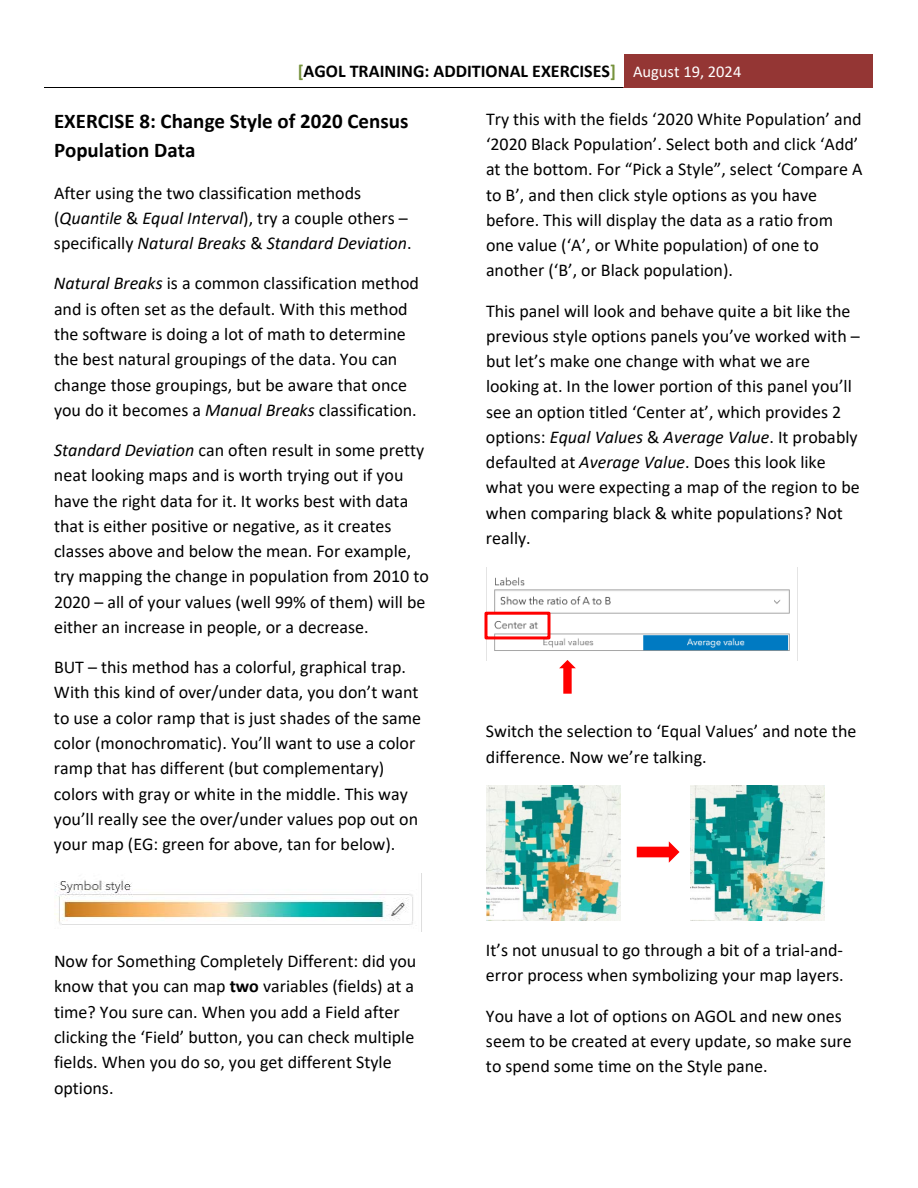
<style>
.page{position:relative;width:918px;height:1188px;background:#fff}
.page>*{position:absolute;margin:0;border:0;box-sizing:border-box;transform-origin:0 0}
.t1{font:700 21px/29.5px "Calibri";color:#000}
.t2{font:18px/25.2px "Calibri";color:#000}
.t3{font:700 18px "Calibri";color:#000}
.s1{color:#76923c}
.s2{font-weight:400;font-size:16.5px;color:#fff}
.s3{font-style:italic}
.s4{font-weight:700}
</style>
<div class="page">
<div style="left:624px;top:54px;width:249px;height:33px;background:#943634"></div>
<hr style="left:44px;top:87px;width:580px;height:1px;background:#000">
<hr style="left:624px;top:87px;width:249px;height:1px;background:#943634">
<img style="left:54px;top:873px;width:368px;height:59px">
<img style="left:486px;top:567px;width:304px;height:94px">
<img style="left:486px;top:786px;width:135px;height:135px">
<img style="left:690px;top:786px;width:135px;height:135px">
<svg style="left:637px;top:841px;width:43px;height:22px"></svg>
<div style="left:484px;top:612px;width:66px;height:27px;border:3px solid #f00"></div>
<svg style="left:559px;top:660px;width:17px;height:34px"></svg>
<p class="t3" style="left:298px;top:58px;width:445px"><span class="s1">[</span>AGOL TRAINING: ADDITIONAL EXERCISES<span class="s1">]</span> <span class="s2">August 19, 2024</span></p>
<p class="t1" style="left:54px;top:106px;width:356px">EXERCISE 8: Change Style of 2020 Census<br>Population Data</p>
<p class="t2" style="left:54px;top:180px;width:359px">After using the two classification methods (<span class="s3">Quantile</span> &amp; <span class="s3">Equal Interval</span>), try a couple others – specifically <span class="s3">Natural Breaks</span> &amp; <span class="s3">Standard Deviation</span>.</p>
<p class="t2" style="left:54px;top:270px;width:366px"><span class="s3">Natural Breaks</span> is a common classification method and is often set as the default. With this method the software is doing a lot of math to determine the best natural groupings of the data. You can change those groupings, but be aware that once you do it becomes a <span class="s3">Manual Breaks</span> classification.</p>
<p class="t2" style="left:54px;top:437px;width:376px"><span class="s3">Standard Deviation</span> can often result in some pretty neat looking maps and is worth trying out if you have the right data for it. It works best with data that is either positive or negative, as it creates classes above and below the mean. For example, try mapping the change in population from 2010 to 2020 – all of your values (well 99% of them) will be either an increase in people, or a decrease.</p>
<p class="t2" style="left:54px;top:654px;width:369px">BUT – this method has a colorful, graphical trap.<br>With this kind of over/under data, you don’t want to use a color ramp that is just shades of the same color (monochromatic). You’ll want to use a color ramp that has different (but complementary) colors with gray or white in the middle. This way you’ll really see the over/under values pop out on your map (EG: green for above, tan for below).</p>
<p class="t2" style="left:486px;top:106px;width:378px">Try this with the fields ‘2020 White Population’ and ‘2020 Black Population’. Select both and click ‘Add’ at the bottom. For “Pick a Style”, select ‘Compare A to B’, and then click style options as you have before. This will display the data as a ratio from one value (‘A’, or White population) of one to another (‘B’, or Black population).</p>
<p class="t2" style="left:486px;top:298px;width:375px">This panel will look and behave quite a bit like the previous style options panels you’ve worked with – but let’s make one change with what we are looking at. In the lower portion of this panel you’ll see an option titled ‘Center at’, which provides 2 options: <span class="s3">Equal Values</span> &amp; <span class="s3">Average Value</span>. It probably defaulted at <span class="s3">Average Value</span>. Does this look like what you were expecting a map of the region to be when comparing black &amp; white populations? Not really.</p>
<p class="t2" style="left:486px;top:718px;width:372px">Switch the selection to ‘Equal Values’ and note the difference. Now we’re talking.</p>
<p class="t2" style="left:54px;top:948px;width:364px">Now for Something Completely Different: did you know that you can map <span class="s4">two</span> variables (fields) at a time? You sure can. When you add a Field after clicking the ‘Field’ button, you can check multiple fields. When you do so, you get different Style options.</p>
<p class="t2" style="left:486px;top:937px;width:359px">It’s not unusual to go through a bit of a trial-and&shy;error process when symbolizing your map layers.</p>
<p class="t2" style="left:486px;top:1003px;width:367px">You have a lot of options on AGOL and new ones seem to be created at every update, so make sure to spend some time on the Style pane.</p>
</div>
